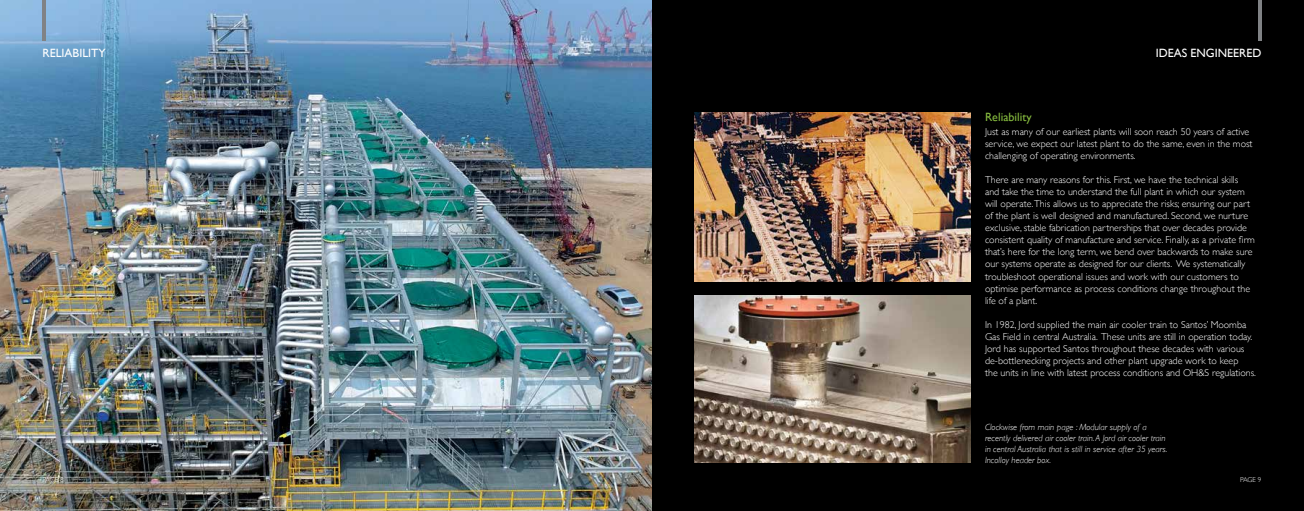
<style>
.page{position:relative;width:1304px;height:511px;background:#fff}
.page>*{position:absolute;margin:0;border:0;box-sizing:border-box;transform-origin:0 0}
.t1{font:12px "Gill Sans";color:#fff}
.t2{font:12px "Gill Sans";color:#87bc3f}
.t3{font:300 10px/12px "Gill Sans";color:#fff}
.t4{font:italic 300 9px/10.8px "Gill Sans";color:#fff}
.t5{font:300 7px "Gill Sans";letter-spacing:-.05em;color:#fff}
</style>
<div class="page">
<div style="left:652px;top:0;width:652px;height:510px;background:#000"></div>
<img style="left:0;top:0;width:652px;height:510px">
<img style="left:694px;top:113px;width:277px;height:168px">
<img style="left:694px;top:295px;width:277px;height:167px">
<hr style="left:43px;top:0;width:3px;height:41px;background:#808285">
<hr style="left:1258px;top:0;width:3px;height:41px;background:#808285">
<p class="t1" style="left:43px;top:45px;width:65px">RELIABILITY</p>
<p class="t1" style="left:1156px;top:45px;width:107px">IDEAS ENGINEERED</p>
<p class="t2" style="left:985px;top:110px;width:48px">Reliability</p>
<p class="t3" style="left:985px;top:125px;width:269px">Just as many of our earliest plants will soon reach 50 years of active service, we expect our latest plant to do the same, even in the most challenging of operating environments.</p>
<p class="t3" style="left:985px;top:173px;width:271px">There are many reasons for this. First, we have the technical skills and take the time to understand the full plant in which our system will operate.This allows us to appreciate the risks; ensuring our part of the plant is well designed and manufactured. Second, we nurture exclusive, stable fabrication partnerships that over decades provide consistent quality of manufacture and service. Finally, as a private firm that’s here for the long term, we bend over backwards to make sure our systems operate as designed for our clients. We systematically troubleshoot operational issues and work with our customers to optimise performance as process conditions change throughout the life of a plant.</p>
<p class="t3" style="left:985px;top:317px;width:272px">In 1982, Jord supplied the main air cooler train to Santos’ Moomba Gas Field in central Australia. These units are still in operation today.<br>Jord has supported Santos throughout these decades with various de-bottlenecking projects and other plant upgrade work to keep<br>the units in line with latest process conditions and OH&amp;S regulations.</p>
<p class="t4" style="left:985px;top:421px;width:184px">Clockwise from main page : Modular supply of a recently delivered air cooler train. A Jord air cooler train in central Australia that is still in service after 35 years.<br>Incolloy header box.</p>
<p class="t5" style="left:43px;top:473px;width:23px">PAGE 8</p>
<p class="t5" style="left:1240px;top:473px;width:23px">PAGE 9</p>
</div>
